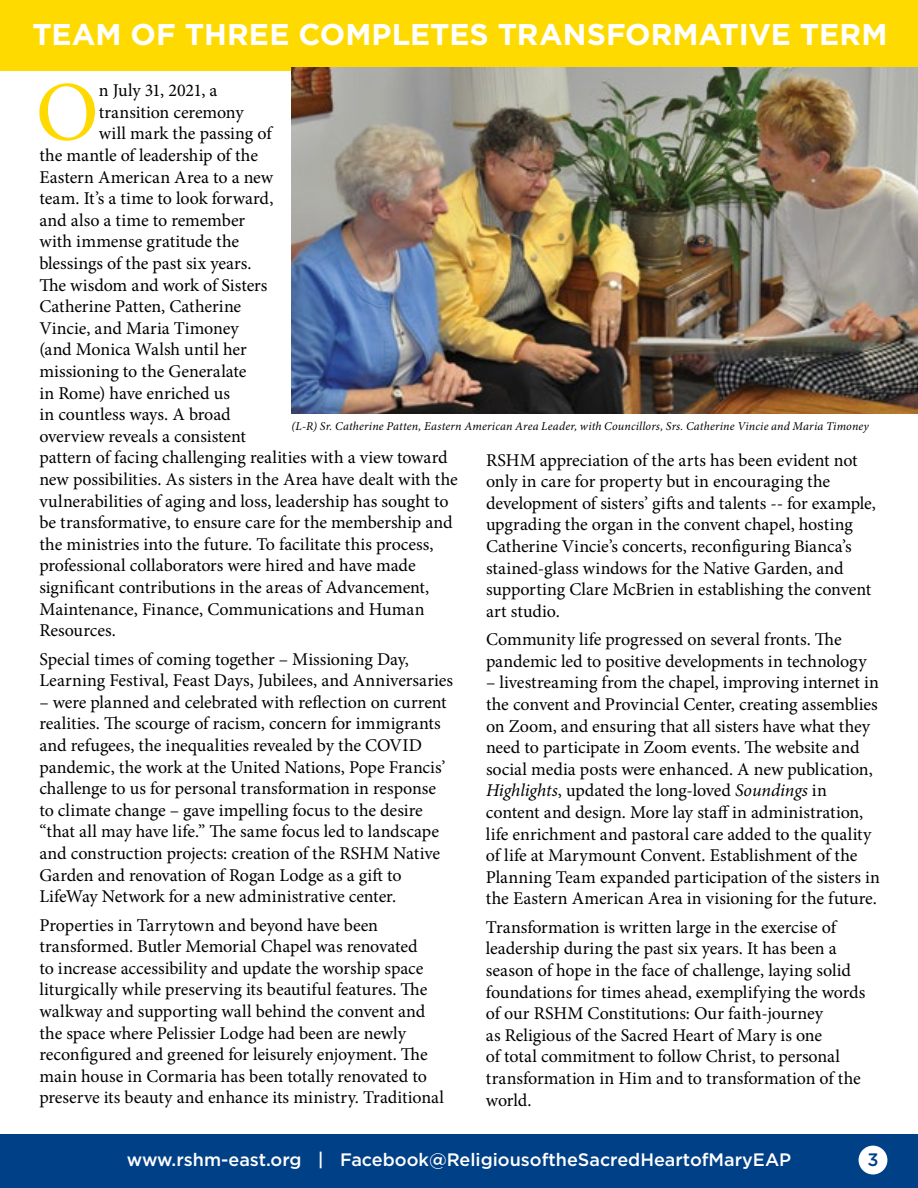
<style>
.page{position:relative;width:918px;height:1188px;background:#fff}
.page>*{position:absolute;margin:0;border:0;box-sizing:border-box;transform-origin:0 0}
.t1{font:84.45px "Minion Pro";color:#ffda00}
.t2{font:700 30px "Gotham";color:#fff}
.t3{font:18px/21.6px "Minion Pro";letter-spacing:-.005em;color:#000}
.t4{font:500 18px "Gotham";color:#fff}
.t5{font:500 18px "Gotham";color:#004086}
.t6{font:italic 12px "Minion Pro";letter-spacing:.015em;color:#000}
.s1{font-style:italic}
</style>
<div class="page">
<div style="left:0;top:1134px;width:918px;height:54px;background:#004086"></div>
<div style="left:859px;top:1146px;width:28px;height:28px;background:#fff;border-radius:50%"></div>
<div style="left:0;top:0;width:918px;height:70px;background:#ffda00"></div>
<img style="left:292px;top:68px;width:626px;height:345px">
<h2 class="t2" style="left:32px;top:15px;width:857px">TEAM OF THREE COMPLETES TRANSFORMATIVE TERM</h2>
<h1 class="t1" style="left:36px;top:56px;width:65px">O</h1>
<p class="t3" style="left:99px;top:80px;width:120px">n July 31, 2021, a</p>
<p class="t3" style="left:99px;top:101px;width:146px">transition ceremony</p>
<p class="t3" style="left:99px;top:123px;width:174px">will mark the passing of</p>
<p class="t3" style="left:39px;top:145px;width:220px">the mantle of leadership of the</p>
<p class="t3" style="left:39px;top:166px;width:235px">Eastern American Area to a new</p>
<p class="t3" style="left:39px;top:188px;width:236px">team. It’s a time to look forward,</p>
<p class="t3" style="left:39px;top:209px;width:207px">and also a time to remember</p>
<p class="t3" style="left:39px;top:231px;width:201px">with immense gratitude the</p>
<p class="t3" style="left:39px;top:253px;width:214px">blessings of the past six years.</p>
<p class="t3" style="left:39px;top:274px;width:230px">The wisdom and work of Sisters</p>
<p class="t3" style="left:39px;top:296px;width:203px">Catherine Patten, Catherine</p>
<p class="t3" style="left:39px;top:317px;width:201px">Vincie, and Maria Timoney</p>
<p class="t3" style="left:39px;top:339px;width:209px">(and Monica Walsh until her</p>
<p class="t3" style="left:39px;top:361px;width:209px">missioning to the Generalate</p>
<p class="t3" style="left:39px;top:382px;width:192px">in Rome) have enriched us</p>
<p class="t3" style="left:39px;top:404px;width:193px">in countless ways. A broad</p>
<p class="t3" style="left:39px;top:425px;width:208px">overview reveals a consistent</p>
<p class="t3" style="left:39px;top:447px;width:410px">pattern of facing challenging realities with a view toward</p>
<p class="t3" style="left:39px;top:469px;width:420px">new possibilities. As sisters in the Area have dealt with the</p>
<p class="t3" style="left:39px;top:490px;width:411px">vulnerabilities of aging and loss, leadership has sought to</p>
<p class="t3" style="left:39px;top:512px;width:415px">be transformative, to ensure care for the membership and</p>
<p class="t3" style="left:39px;top:533px;width:396px">the ministries into the future. To facilitate this process,</p>
<p class="t3" style="left:39px;top:555px;width:378px">professional collaborators were hired and have made</p>
<p class="t3" style="left:39px;top:577px;width:392px">significant contributions in the areas of Advancement,</p>
<p class="t3" style="left:39px;top:598px;width:387px">Maintenance, Finance, Communications and Human</p>
<p class="t3" style="left:39px;top:620px;width:78px">Resources.</p>
<p class="t3" style="left:39px;top:648px;width:415px">Special times of coming together – Missioning Day,<br>Learning Festival, Feast Days, Jubilees, and Anniversaries</p>
<p class="t3" style="left:39px;top:691px;width:409px">– were planned and celebrated with reflection on current realities. The scourge of racism, concern for immigrants and refugees, the inequalities revealed by the COVID pandemic, the work at the United Nations, Pope Francis’ challenge to us for personal transformation in response to climate change – gave impelling focus to the desire “that all may have life.” The same focus led to landscape and construction projects: creation of the RSHM Native Garden and renovation of Rogan Lodge as a gift to LifeWay Network for a new administrative center.</p>
<p class="t3" style="left:39px;top:914px;width:406px">Properties in Tarrytown and beyond have been transformed. Butler Memorial Chapel was renovated<br>to increase accessibility and update the worship space liturgically while preserving its beautiful features. The walkway and supporting wall behind the convent and the space where Pelissier Lodge had been are newly reconfigured and greened for leisurely enjoyment. The main house in Cormaria has been totally renovated to preserve its beauty and enhance its ministry. Traditional</p>
<p class="t6" style="left:292px;top:418px;width:579px">(L-R) Sr. Catherine Patten, Eastern American Area Leader, with Councillors, Srs. Catherine Vincie and Maria Timoney</p>
<p class="t3" style="left:486px;top:449px;width:392px">RSHM appreciation of the arts has been evident not only in care for property but in encouraging the development of sisters’ gifts and talents -- for example, upgrading the organ in the convent chapel, hosting Catherine Vincie’s concerts, reconfiguring Bianca’s stained-glass windows for the Native Garden, and supporting Clare McBrien in establishing the convent art studio.</p>
<p class="t3" style="left:486px;top:629px;width:382px">Community life progressed on several fronts. The pandemic led to positive developments in technology</p>
<p class="t3" style="left:486px;top:672px;width:396px">– livestreaming from the chapel, improving internet in the convent and Provincial Center, creating assemblies on Zoom, and ensuring that all sisters have what they need to participate in Zoom events. The website and social media posts were enhanced. A new publication, <span class="s1">Highlights</span>, updated the long-loved <span class="s1">Soundings</span> in content and design. More lay staff in administration, life enrichment and pastoral care added to the quality of life at Marymount Convent. Establishment of the Planning Team expanded participation of the sisters in the Eastern American Area in visioning for the future.</p>
<p class="t3" style="left:486px;top:916px;width:381px">Transformation is written large in the exercise of leadership during the past six years. It has been a season of hope in the face of challenge, laying solid foundations for times ahead, exemplifying the words of our RSHM Constitutions: Our faith-journey<br>as Religious of the Sacred Heart of Mary is one<br>of total commitment to follow Christ, to personal transformation in Him and to transformation of the world.</p>
<p class="t4" style="left:127px;top:1148px;width:666px">www.rshm-east.org | Facebook@ReligiousoftheSacredHeartofMaryEAP</p>
<p class="t5" style="left:867px;top:1148px;width:13px">3</p>
</div>
